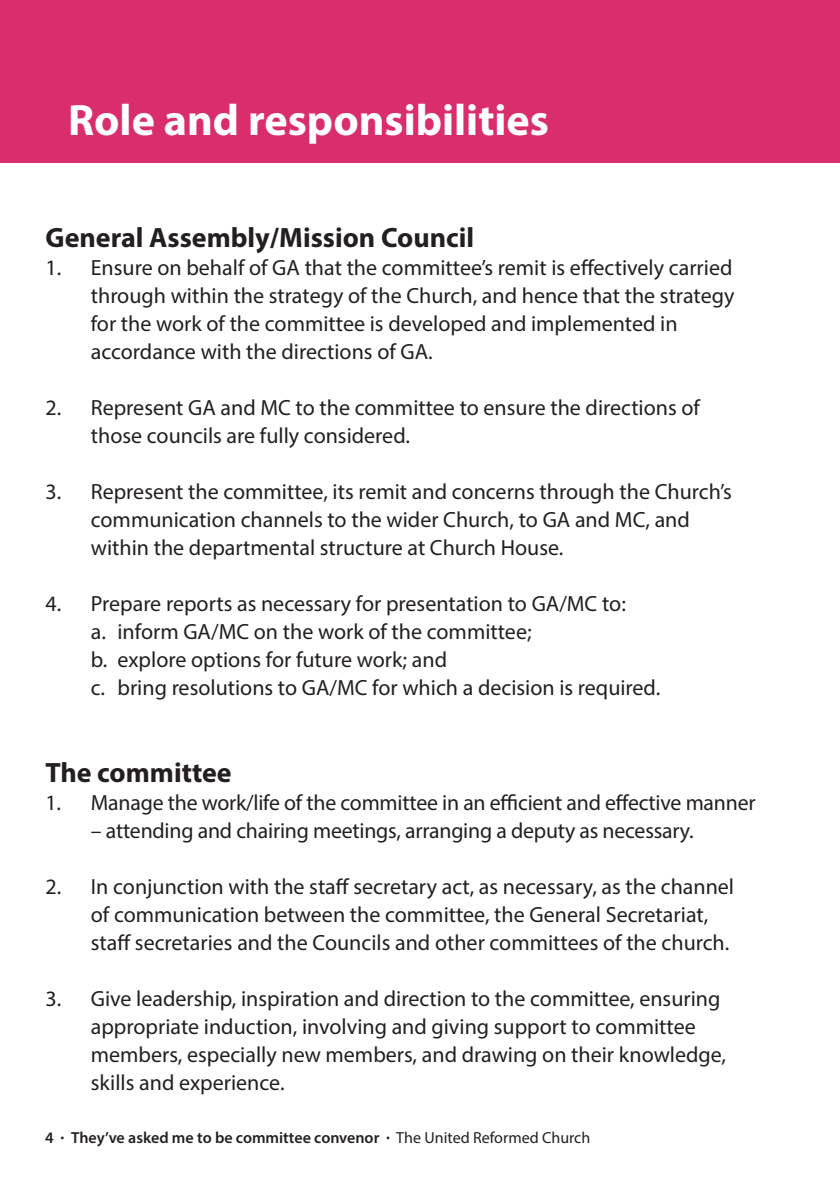
<style>
.page{position:relative;width:840px;height:1191px;background:#fff}
.page>*{position:absolute;margin:0;border:0;box-sizing:border-box;transform-origin:0 0}
.t1{font:700 44px "Myriad Pro";color:#fff}
.t2{font:700 28px "Myriad Pro";color:#231f20}
.t3{font:22px/28px "Myriad Pro";color:#231f20}
.t4{font:600 16px "Myriad Pro";color:#231f20}
.s1{font-weight:400}
</style>
<div class="page">
<div style="left:0;top:0;width:839px;height:162px;background:#da2e6c"></div>
<h1 class="t1" style="left:68px;top:91px;width:482px">Role and responsibilities</h1>
<p class="t2" style="left:45px;top:219px;width:430px">General Assembly/Mission Council</p>
<p class="t3" style="left:91px;top:253px;width:644px;text-indent:-45px">1. Ensure on behalf of GA that the committee’s remit is effectively carried through within the strategy of the Church, and hence that the strategy for the work of the committee is developed and implemented in accordance with the directions of GA.</p>
<p class="t3" style="left:91px;top:393px;width:610px;text-indent:-45px">2. Represent GA and MC to the committee to ensure the directions of those councils are fully considered.</p>
<p class="t3" style="left:91px;top:477px;width:642px;text-indent:-45px">3. Represent the committee, its remit and concerns through the Church’s communication channels to the wider Church, to GA and MC, and within the departmental structure at Church House.</p>
<p class="t3" style="left:91px;top:589px;width:570px;text-indent:-45px">4. Prepare reports as necessary for presentation to GA/MC to:<br>a. inform GA/MC on the work of the committee;<br>b. explore options for future work; and<br>c. bring resolutions to GA/MC for which a decision is required.</p>
<p class="t2" style="left:45px;top:754px;width:188px">The committee</p>
<p class="t3" style="left:45px;top:788px;width:711px">1. Manage the work/life of the committee in an efficient and effective manner</p>
<p class="t3" style="left:91px;top:816px;width:604px">– attending and chairing meetings, arranging a deputy as necessary.</p>
<p class="t3" style="left:91px;top:872px;width:644px;text-indent:-45px">2. In conjunction with the staff secretary act, as necessary, as the channel of communication between the committee, the General Secretariat, staff secretaries and the Councils and other committees of the church.</p>
<p class="t3" style="left:91px;top:984px;width:636px;text-indent:-45px">3. Give leadership, inspiration and direction to the committee, ensuring appropriate induction, involving and giving support to committee members, especially new members, and drawing on their knowledge, skills and experience.</p>
<p class="t4" style="left:45px;top:1127px;width:546px">4 · They’ve asked me to be committee convenor · <span class="s1">The United Reformed Church</span></p>
</div>
